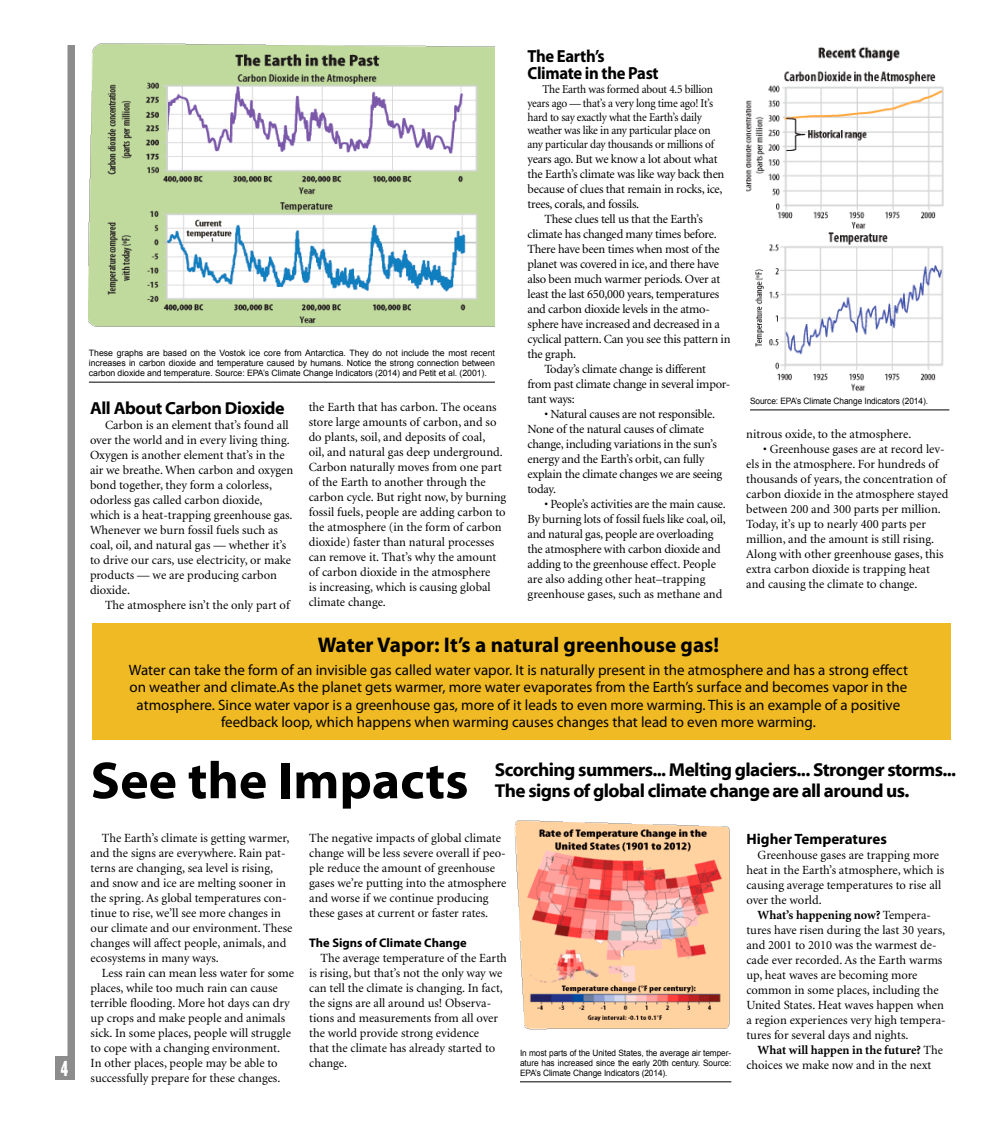
<style>
.page{position:relative;width:990px;height:1125px;background:#fff}
.page>*{position:absolute;margin:0;border:0;box-sizing:border-box;transform-origin:0 0}
.t1{font:700 52.5px "Myriad Web Pro";color:#000}
.t2{font:900 22.5px "Franklin ITC Cond";color:#fff;scale:.8 1}
.t3{font:700 21.25px "Myriad Pro";color:#000}
.t4{font:700 18.75px/21.2px "Myriad Web Pro";letter-spacing:-.03em;color:#000}
.t5{font:700 17.5px/17.5px "Myriad Pro";letter-spacing:-.02em;color:#000;scale:.95 1}
.t6{font:700 17.5px "Myriad Web Pro";letter-spacing:-.02em;color:#000}
.t7{font:15px/17.5px "Myriad Pro";color:#000;text-align:center}
.t8{font:700 15px "Myriad Pro";color:#000}
.t9{font:12.5px/15px "Minion";color:#000}
.t10{font:12.5px/15px "Minion";letter-spacing:-.02em;color:#000}
.t11{font:700 12.5px "Myriad Pro";color:#000}
.t12{font:12px/13.8px "Minion";letter-spacing:-.02em;color:#000;scale:.95 1}
.t13{font:8.75px/10px "Arial";letter-spacing:-.01em;color:#000;text-align:justify}
.t14{font:8.75px/10px "Arial";letter-spacing:-.01em;color:#000;text-align:justify;scale:.95 1}
.s1{font-weight:700}
</style>
<div class="page">
<div style="left:68px;top:45px;width:7px;height:1035px;background:#8c8c8c"></div>
<div style="left:55px;top:1057px;width:19px;height:23px;background:#8c8c8c"></div>
<div style="left:92px;top:623px;width:859px;height:117px;background:#f0ba24"></div>
<img style="left:89px;top:43px;width:406px;height:284px">
<img style="left:746px;top:47px;width:198px;height:345px">
<hr style="left:89px;top:382px;width:406px;height:1px;background:#000">
<hr style="left:750px;top:410px;width:199px;height:1px;background:#000">
<hr style="left:520px;top:1082px;width:211px;height:1px;background:#000">
<img style="left:514px;top:820px;width:216px;height:210px">
<h2 class="t2" style="left:61px;top:1056px;width:11px">4</h2>
<p class="t13" style="left:89px;top:348px;width:408px">These graphs are based on the Vostok ice core from Antarctica. They do not include the most recent increases in carbon dioxide and temperature caused by humans. Notice the strong connection between carbon dioxide and temperature. Source: EPA’s Climate Change Indicators (2014) and Petit et al. (2001).</p>
<h3 class="t6" style="left:90px;top:398px;width:196px">All About Carbon Dioxide</h3>
<p class="t9" style="left:90px;top:418px;width:205px;text-indent:15px">Carbon is an element that’s found all over the world and in every living thing.<br>Oxygen is another element that’s in the air we breathe. When carbon and oxygen bond together, they form a colorless, odorless gas called carbon dioxide, which is a heat-trapping greenhouse gas.<br>Whenever we burn fossil fuels such as coal, oil, and natural gas — whether it’s to drive our cars, use electricity, or make products — we are producing carbon dioxide.</p>
<p class="t9" style="left:105px;top:598px;width:186px">The atmosphere isn’t the only part of</p>
<p class="t9" style="left:309px;top:400px;width:199px">the Earth that has carbon. The oceans store large amounts of carbon, and so do plants, soil, and deposits of coal,<br>oil, and natural gas deep underground.<br>Carbon naturally moves from one part of the Earth to another through the carbon cycle. But right now, by burning fossil fuels, people are adding carbon to the atmosphere (in the form of carbon dioxide) faster than natural processes can remove it. That’s why the amount of carbon dioxide in the atmosphere<br>is increasing, which is causing global climate change.</p>
<h3 class="t5" style="left:528px;top:47px;width:140px">The Earth’s<br>Climate in the Past</h3>
<p class="t12" style="left:528px;top:83px;width:198px;text-indent:15px">The Earth was formed about 4.5 billion years ago — that’s a very long time ago! It’s hard to say exactly what the Earth’s daily weather was like in any particular place on any particular day thousands or millions of</p>
<p class="t10" style="left:528px;top:152px;width:192px">years ago. But we know a lot about what</p>
<p class="t10" style="left:528px;top:167px;width:198px">the Earth’s climate was like way back then</p>
<p class="t10" style="left:528px;top:182px;width:197px">because of clues that remain in rocks, ice,</p>
<p class="t10" style="left:528px;top:197px;width:113px">trees, corals, and fossils.</p>
<p class="t10" style="left:544px;top:212px;width:160px">These clues tell us that the Earth’s</p>
<p class="t10" style="left:528px;top:227px;width:191px">climate has changed many times before.</p>
<p class="t10" style="left:528px;top:242px;width:194px">There have been times when most of the</p>
<p class="t10" style="left:528px;top:257px;width:193px">planet was covered in ice, and there have</p>
<p class="t10" style="left:528px;top:272px;width:194px">also been much warmer periods. Over at</p>
<p class="t10" style="left:528px;top:287px;width:193px">least the last 650,000 years, temperatures</p>
<p class="t10" style="left:528px;top:302px;width:184px">and carbon dioxide levels in the atmo-</p>
<p class="t10" style="left:528px;top:317px;width:194px">sphere have increased and decreased in a</p>
<p class="t10" style="left:528px;top:332px;width:204px">cyclical pattern. Can you see this pattern in</p>
<p class="t10" style="left:528px;top:347px;width:50px">the graph.</p>
<p class="t10" style="left:544px;top:362px;width:163px">Today’s climate change is different</p>
<p class="t10" style="left:528px;top:377px;width:205px">from past climate change in several impor-</p>
<p class="t10" style="left:528px;top:392px;width:49px">tant ways:</p>
<p class="t10" style="left:528px;top:407px;width:196px;text-indent:17px">• Natural causes are not responsible.<br>None of the natural causes of climate change, including variations in the sun’s energy and the Earth’s orbit, can fully explain the climate changes we are seeing today.</p>
<p class="t10" style="left:528px;top:497px;width:200px;text-indent:17px">• People’s activities are the main cause.<br>By burning lots of fossil fuels like coal, oil, and natural gas, people are overloading the atmosphere with carbon dioxide and adding to the greenhouse effect. People are also adding other heat–trapping greenhouse gases, such as methane and</p>
<p class="t14" style="left:750px;top:396px;width:189px">Source: EPA’s Climate Change Indicators (2014).</p>
<p class="t9" style="left:746px;top:427px;width:167px">nitrous oxide, to the atmosphere.</p>
<p class="t9" style="left:746px;top:442px;width:204px;text-indent:17px">• Greenhouse gases are at record lev&shy;els in the atmosphere. For hundreds of thousands of years, the concentration of carbon dioxide in the atmosphere stayed between 200 and 300 parts per million.<br>Today, it’s up to nearly 400 parts per million, and the amount is still rising.<br>Along with other greenhouse gases, this extra carbon dioxide is trapping heat and causing the climate to change.</p>
<h3 class="t3" style="left:318px;top:631px;width:403px">Water Vapor: It’s a natural greenhouse gas!</h3>
<p class="t7" style="left:129px;top:661px;width:781px">Water can take the form of an invisible gas called water vapor. It is naturally present in the atmosphere and has a strong effect on weather and climate.As the planet gets warmer, more water evaporates from the Earth’s surface and becomes vapor in the atmosphere. Since water vapor is a greenhouse gas, more of it leads to even more warming. This is an example of a positive feedback loop, which happens when warming causes changes that lead to even more warming.</p>
<h1 class="t1" style="left:91px;top:752px;width:379px">See the Impacts</h1>
<h3 class="t4" style="left:495px;top:759px;width:463px">Scorching summers... Melting glaciers... Stronger storms...<br>The signs of global climate change are all around us.</h3>
<p class="t9" style="left:91px;top:831px;width:203px;text-indent:11px">The Earth’s climate is getting warmer, and the signs are everywhere. Rain pat&shy;terns are changing, sea level is rising, and snow and ice are melting sooner in the spring. As global temperatures con&shy;tinue to rise, we’ll see more changes in our climate and our environment. These changes will affect people, animals, and ecosystems in many ways.</p>
<p class="t9" style="left:91px;top:966px;width:205px;text-indent:11px">Less rain can mean less water for some places, while too much rain can cause terrible flooding. More hot days can dry up crops and make people and animals sick. In some places, people will struggle to cope with a changing environment.<br>In other places, people may be able to successfully prepare for these changes.</p>
<p class="t9" style="left:309px;top:831px;width:199px">The negative impacts of global climate change will be less severe overall if peo&shy;ple reduce the amount of greenhouse gases we’re putting into the atmosphere and worse if we continue producing these gases at current or faster rates.</p>
<p class="t11" style="left:309px;top:935px;width:159px">The Signs of Climate Change</p>
<p class="t9" style="left:309px;top:951px;width:199px;text-indent:11px">The average temperature of the Earth is rising, but that’s not the only way we can tell the climate is changing. In fact, the signs are all around us! Observa&shy;tions and measurements from all over the world provide strong evidence<br>that the climate has already started to change.</p>
<p class="t14" style="left:520px;top:1048px;width:224px">In most parts of the United States, the average air temper&shy;ature has increased since the early 20th century. Source:<br>EPA’s Climate Change Indicators (2014).</p>
<p class="t8" style="left:746px;top:829px;width:142px">Higher Temperatures</p>
<p class="t9" style="left:746px;top:848px;width:199px;text-indent:11px">Greenhouse gases are trapping more heat in the Earth’s atmosphere, which is causing average temperatures to rise all over the world.</p>
<p class="t9" style="left:746px;top:908px;width:201px;text-indent:11px"><span class="s1">What’s happening now?</span> Tempera&shy;tures have risen during the last 30 years, and 2001 to 2010 was the warmest de&shy;cade ever recorded. As the Earth warms up, heat waves are becoming more common in some places, including the United States. Heat waves happen when a region experiences very high tempera&shy;tures for several days and nights.</p>
<p class="t9" style="left:746px;top:1043px;width:198px;text-indent:11px"><span class="s1">What will happen in the future?</span> The choices we make now and in the next</p>
</div>
